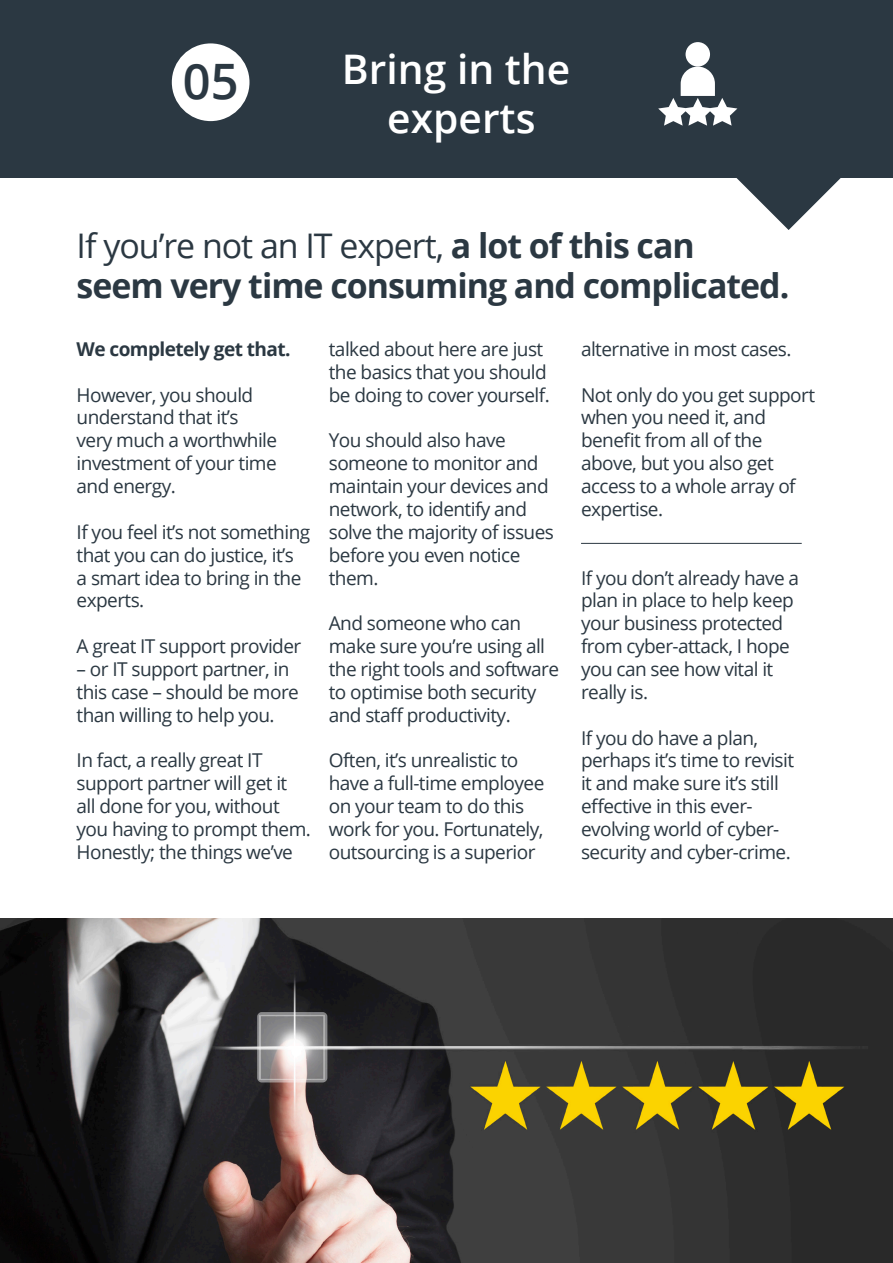
<style>
.page{position:relative;width:893px;height:1263px;background:#fff}
.page>*{position:absolute;margin:0;border:0;box-sizing:border-box;transform-origin:0 0}
.t1{font:600 48.9px "Open Sans";color:#2b3842}
.t2{font:600 40.8px/48.9px "Open Sans";color:#fff;text-align:center}
.t3{font:700 33.9px/40.7px "Open Sans";letter-spacing:-.03em;color:#2b3842}
.t4{font:19.05px/22.8px "Open Sans";letter-spacing:-.03em;color:#2b3842}
.t5{font:700 19.05px "Open Sans";letter-spacing:-.03em;color:#2b3842}
.s1{font-weight:400}
</style>
<div class="page">
<img style="left:0;top:918px;width:893px;height:345px">
<div style="left:0;top:0;width:893px;height:178px;background:#2b3842"></div>
<svg style="left:658px;top:67px;width:183px;height:163px"></svg>
<div style="left:686px;top:42px;width:24px;height:25px;background:#fff;border-radius:50%"></div>
<div style="left:172px;top:43px;width:77px;height:78px;background:#fff;border-radius:50%"></div>
<hr style="left:581px;top:543px;width:221px;height:1px;background:#2b3842">
<h1 class="t1" style="left:183px;top:48px;width:57px">05</h1>
<h2 class="t2" style="left:342px;top:44px;width:230px">Bring in the experts</h2>
<h3 class="t3" style="left:77px;top:224px;width:714px"><span class="s1">If you’re not an IT expert,</span> a lot of this can seem very time consuming and complicated.</h3>
<p class="t5" style="left:77px;top:335px;width:215px">We completely get that.</p>
<p class="t4" style="left:77px;top:383px;width:202px">However, you should understand that it’s very much a worthwhile investment of your time and energy.</p>
<p class="t4" style="left:77px;top:520px;width:235px">If you feel it’s not something that you can do justice, it’s<br>a smart idea to bring in the experts.</p>
<p class="t4" style="left:77px;top:634px;width:226px">A great IT support provider</p>
<p class="t4" style="left:77px;top:657px;width:224px">– or IT support partner, in this case – should be more than willing to help you.</p>
<p class="t4" style="left:77px;top:749px;width:236px">In fact, a really great IT support partner will get it all done for you, without you having to prompt them.<br>Honestly; the things we’ve</p>
<p class="t4" style="left:329px;top:337px;width:222px">talked about here are just the basics that you should be doing to cover yourself.</p>
<p class="t4" style="left:329px;top:428px;width:227px">You should also have someone to monitor and maintain your devices and network, to identify and solve the majority of issues before you even notice them.</p>
<p class="t4" style="left:329px;top:611px;width:232px">And someone who can make sure you’re using all the right tools and software to optimise both security and staff productivity.</p>
<p class="t4" style="left:329px;top:749px;width:217px">Often, it’s unrealistic to have a full-time employee on your team to do this work for you. Fortunately, outsourcing is a superior</p>
<p class="t4" style="left:581px;top:337px;width:212px">alternative in most cases.</p>
<p class="t4" style="left:581px;top:383px;width:236px">Not only do you get support when you need it, and benefit from all of the above, but you also get access to a whole array of expertise.</p>
<p class="t4" style="left:581px;top:566px;width:220px">If you don’t already have a plan in place to help keep your business protected from cyber-attack, I hope you can see how vital it really is.</p>
<p class="t4" style="left:581px;top:726px;width:215px">If you do have a plan, perhaps it’s time to revisit it and make sure it’s still effective in this ever&shy;evolving world of cyber&shy;security and cyber-crime.</p>
</div>
